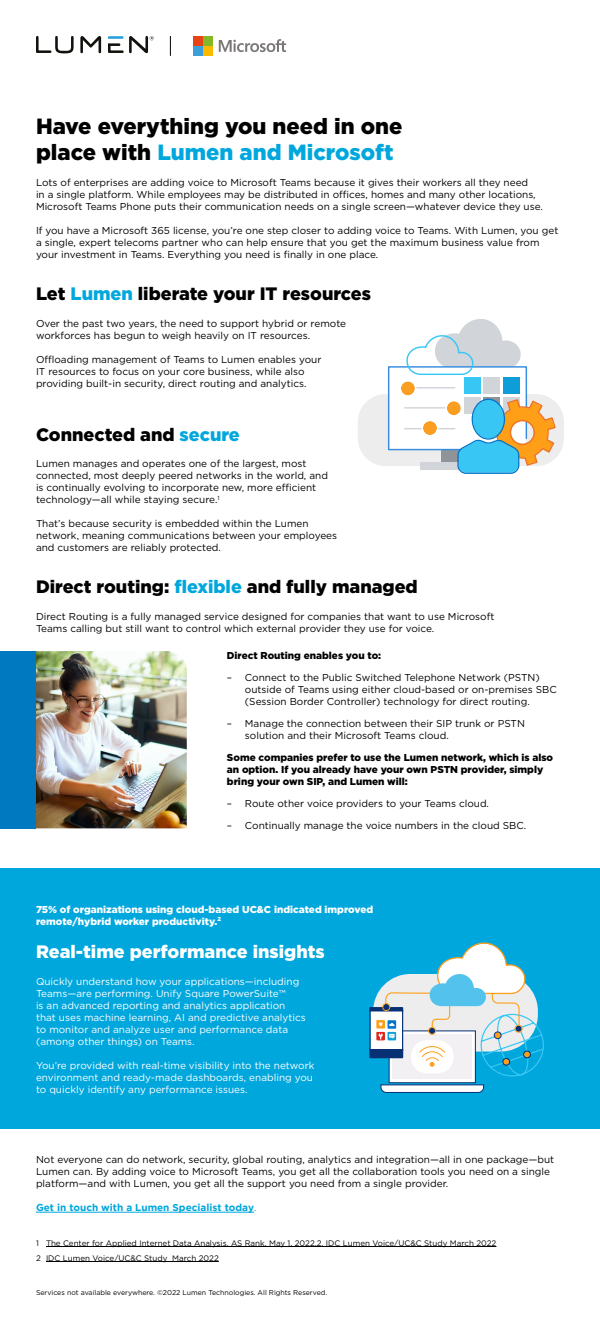
<style>
.page{position:relative;width:600px;height:1320px;background:#fff}
.page>*{position:absolute;margin:0;border:0;box-sizing:border-box;transform-origin:0 0}
.t1{font:900 22px/26.4px "Gotham";color:#000}
.t2{font:900 18px "Gotham";color:#000}
.t3{font:900 18px "Gotham";color:#fff}
.t4{font:10px/12px "Gotham";color:#000}
.t5{font:10px/12px "Gotham";color:#fff}
.t6{font:900 10px/12px "Gotham";color:#000}
.t7{font:900 10px/12px "Gotham";color:#fff}
.t8{font:700 10px "Gotham";color:#00a7dd}
.t9{font:8px/15px "Gotham";color:#000}
.t10{font:7px "Gotham";color:#000}
.s1{color:#00a7dd}
.s2{font-weight:400}
</style>
<div class="page">
<hr style="left:36px;top:1212px;width:218px;height:1px;background:#00a7dd">
<div style="left:0;top:868px;width:600px;height:261px;background:#00a7dd"></div>
<div style="left:0;top:651px;width:36px;height:177px;background:#0079c1"></div>
<img style="left:36px;top:651px;width:151px;height:177px">
<div style="left:358px;top:394px;width:206px;height:72px;background:#ededed;border-radius:28px"></div>
<svg style="left:387px;top:319px;width:169px;height:155px"></svg>
<div style="left:389px;top:1031px;width:86px;height:51px;background:#fff"></div>
<div style="left:389px;top:1031px;width:87px;height:52px;border:1px solid #083075"></div>
<svg style="left:380px;top:1084px;width:104px;height:9px"></svg>
<div style="left:393px;top:1034px;width:79px;height:45px;background:#f2f0f2"></div>
<svg style="left:369px;top:942px;width:175px;height:136px"></svg>
<div style="left:428px;top:1027px;width:8px;height:8px;border:1px solid #ff9e17;border-radius:50%"></div>
<div style="left:515px;top:1026px;width:7px;height:6px;background:#083075;border-radius:50%"></div>
<div style="left:515px;top:1025px;width:8px;height:8px;border:1px solid #ff9e17;border-radius:50%"></div>
<hr style="left:46px;top:1246px;width:450px;height:1px;background:#000">
<hr style="left:46px;top:1261px;width:173px;height:1px;background:#000">
<svg style="left:36px;top:36px;width:38px;height:17px"></svg>
<svg style="left:80px;top:36px;width:21px;height:17px"></svg>
<svg style="left:108px;top:36px;width:46px;height:17px"></svg>
<svg style="left:219px;top:39px;width:67px;height:13px"></svg>
<div style="left:193px;top:36px;width:9px;height:9px;background:#e74315"></div>
<div style="left:203px;top:36px;width:10px;height:9px;background:#84b727"></div>
<div style="left:193px;top:46px;width:9px;height:10px;background:#3ba0da"></div>
<div style="left:203px;top:46px;width:10px;height:10px;background:#fbba00"></div>
<svg style="left:170px;top:36px;width:1px;height:20px"></svg>
<h1 class="t1" style="left:36px;top:112px;width:368px">Have everything you need in one place with <span class="s1">Lumen and Microsoft</span></h1>
<p class="t4" style="left:36px;top:177px;width:509px">Lots of enterprises are adding voice to Microsoft Teams because it gives their workers all they need<br>in a single platform. While employees may be distributed in offices, homes and many other locations,<br>Microsoft Teams Phone puts their communication needs on a single screen—whatever device they use.</p>
<p class="t4" style="left:36px;top:225px;width:524px">If you have a Microsoft 365 license, you’re one step closer to adding voice to Teams. With Lumen, you get a single, expert telecoms partner who can help ensure that you get the maximum business value from your investment in Teams. Everything you need is finally in one place.</p>
<h2 class="t2" style="left:36px;top:281px;width:337px">Let <span class="s1">Lumen</span> liberate your IT resources</h2>
<p class="t4" style="left:36px;top:317px;width:312px">Over the past two years, the need to support hybrid or remote workforces has begun to weigh heavily on IT resources.</p>
<p class="t4" style="left:36px;top:353px;width:287px">Offloading management of Teams to Lumen enables your<br>IT resources to focus on your core business, while also providing built-in security, direct routing and analytics.</p>
<h2 class="t2" style="left:36px;top:422px;width:205px">Connected and <span class="s1">secure</span></h2>
<p class="t4" style="left:36px;top:458px;width:294px">Lumen manages and operates one of the largest, most connected, most deeply peered networks in the world, and is continually evolving to incorporate new, more efficient technology—all while staying secure.<sup>1</sup></p>
<p class="t4" style="left:36px;top:518px;width:303px">That’s because security is embedded within the Lumen network, meaning communications between your employees and customers are reliably protected.</p>
<h2 class="t2" style="left:36px;top:574px;width:383px">Direct routing: <span class="s1">flexible</span> and fully managed</h2>
<p class="t4" style="left:36px;top:610px;width:460px">Direct Routing is a fully managed service designed for companies that want to use Microsoft<br>Teams calling but still want to control which external provider they use for voice.</p>
<p class="t6" style="left:227px;top:649px;width:156px">Direct Routing enables you to:</p>
<p class="t4" style="left:245px;top:671px;width:313px;text-indent:-18px">– Connect to the Public Switched Telephone Network (PSTN) outside of Teams using either cloud-based or on-premises SBC (Session Border Controller) technology for direct routing.</p>
<p class="t4" style="left:245px;top:717px;width:282px;text-indent:-18px">– Manage the connection between their SIP trunk or PSTN solution and their Microsoft Teams cloud.</p>
<p class="t6" style="left:227px;top:751px;width:328px">Some companies prefer to use the Lumen network, which is also an option. If you already have your own PSTN provider, simply bring your own SIP, and Lumen will:</p>
<p class="t4" style="left:227px;top:797px;width:264px">– Route other voice providers to your Teams cloud.</p>
<p class="t4" style="left:227px;top:819px;width:301px">– Continually manage the voice numbers in the cloud SBC.</p>
<p class="t7" style="left:36px;top:903px;width:339px">75% of organizations using cloud-based UC&amp;C indicated improved remote/hybrid worker productivity.<sup>2</sup></p>
<h2 class="t3" style="left:36px;top:940px;width:290px">Real-time performance insights</h2>
<p class="t5" style="left:36px;top:975px;width:271px">Quickly understand how your applications—including Teams—are performing. Unify Square PowerSuite™<br>is an advanced reporting and analytics application that uses machine learning, AI and predictive analytics to monitor and analyze user and performance data (among other things) on Teams.</p>
<p class="t5" style="left:36px;top:1059px;width:280px">You’re provided with real-time visibility into the network environment and ready-made dashboards, enabling you to quickly identify any performance issues.</p>
<p class="t4" style="left:36px;top:1153px;width:520px">Not everyone can do network, security, global routing, analytics and integration—all in one package—but<br>Lumen can. By adding voice to Microsoft Teams, you get all the collaboration tools you need on a single platform—and with Lumen, you get all the support you need from a single provider.</p>
<p class="t8" style="left:36px;top:1202px;width:222px">Get in touch with a Lumen Specialist today<span class="s2">.</span></p>
<p class="t9" style="left:36px;top:1235px;width:462px">1 The Center for Applied Internet Data Analysis, AS Rank, May 1, 2022.2. IDC Lumen Voice/UC&amp;C Study March 2022<br>2 IDC Lumen Voice/UC&amp;C Study March 2022</p>
<p class="t10" style="left:36px;top:1288px;width:293px">Services not available everywhere. ©2022 Lumen Technologies. All Rights Reserved.</p>
</div>
